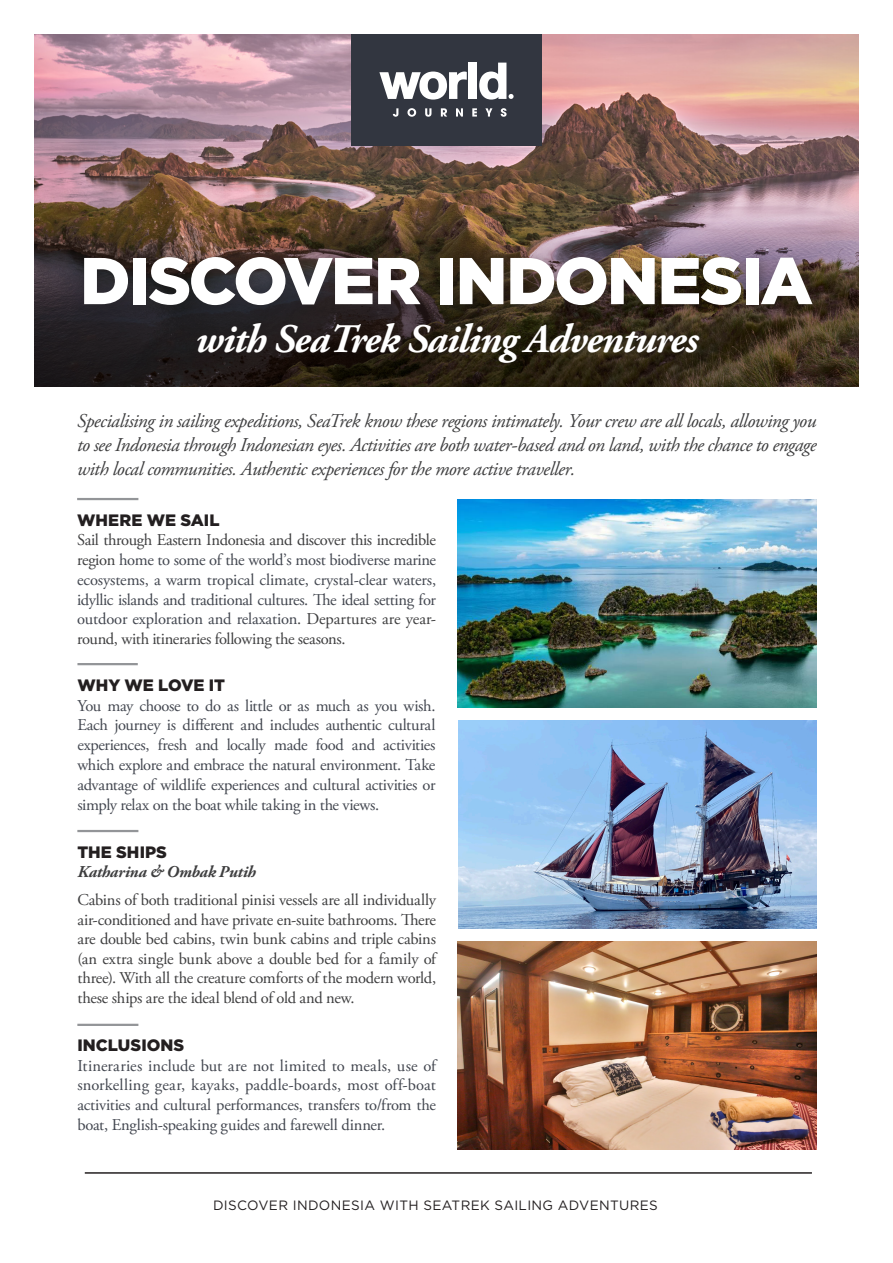
<style>
.page{position:relative;width:893px;height:1263px;background:#fff}
.page>*{position:absolute;margin:0;border:0;box-sizing:border-box;transform-origin:0 0}
.t1{font:900 66px "Gotham";letter-spacing:-.03em;color:#fff}
.t2{font:italic 700 40.5px "Adobe Garamond Pro";letter-spacing:-.025em;color:#fff}
.Body{font:italic 19.5px/24px "Adobe Garamond Pro";letter-spacing:-.025em;color:#3e3e3f;text-align:justify}
.Body-2{font:16.5px/19.8px "Adobe Garamond Pro";letter-spacing:-.015em;color:#42464f;text-align:justify}
.Body-3{font:16.5px/19.5px "Adobe Garamond Pro";letter-spacing:-.025em;color:#3e3e3f;text-align:justify}
.t3{font:900 16.5px "Gotham";color:#231f20}
.Body-4{font:italic 700 16.5px "Adobe Garamond Pro";letter-spacing:-.01em;color:#3e3e3f}
.t4{font:13.5px "Gotham";letter-spacing:.025em;color:#231f20}
.s1{color:#3e3e3f}
</style>
<div class="page">
<img style="left:34px;top:34px;width:825px;height:188px">
<svg style="left:34px;top:222px;width:825px;height:165px"></svg>
<div style="left:78px;top:251px;width:745px;height:66px;background:#231f20;opacity:.3"></div>
<div style="left:351px;top:34px;width:191px;height:111px;background:#323640"></div>
<svg style="left:379px;top:72px;width:88px;height:28px"></svg>
<div style="left:469px;top:63px;width:8px;height:36px;background:#fff"></div>
<svg style="left:393px;top:108px;width:5px;height:9px"></svg>
<svg style="left:407px;top:108px;width:9px;height:9px"></svg>
<svg style="left:425px;top:108px;width:6px;height:9px"></svg>
<svg style="left:441px;top:108px;width:6px;height:9px"></svg>
<svg style="left:456px;top:108px;width:7px;height:9px"></svg>
<svg style="left:472px;top:108px;width:5px;height:9px"></svg>
<svg style="left:485px;top:108px;width:7px;height:9px"></svg>
<svg style="left:501px;top:108px;width:6px;height:9px"></svg>
<svg style="left:479px;top:63px;width:35px;height:37px"></svg>
<div style="left:195px;top:320px;width:510px;height:48px;background:#231f20;opacity:.3"></div>
<hr style="left:77px;top:830px;width:61px;height:2px;background:#939598">
<img style="left:457px;top:500px;width:359px;height:207px">
<hr style="left:77px;top:498px;width:61px;height:2px;background:#939598">
<hr style="left:85px;top:1172px;width:727px;height:2px;background:#231f20">
<img style="left:458px;top:721px;width:358px;height:207px">
<hr style="left:77px;top:1024px;width:61px;height:2px;background:#939598">
<img style="left:457px;top:942px;width:359px;height:207px">
<hr style="left:77px;top:663px;width:61px;height:2px;background:#939598">
<p class="t1" style="left:80px;top:243px;width:734px">DISCOVER INDONESIA</p>
<p class="t2" style="left:195px;top:315px;width:504px">with SeaTrek Sailing Adventures</p>
<p class="Body" style="left:77px;top:409px;width:741px">Specialising in sailing expeditions, SeaTrek know these regions intimately. Your crew are all locals, allowing you to see Indonesia through Indonesian eyes. Activities are both water-based and on land, with the chance to engage with local communities. Authentic experiences for the more active traveller.</p>
<h2 class="t3" style="left:77px;top:510px;width:144px">WHERE WE SAIL</h2>
<p class="Body-2" style="left:77px;top:531px;width:361px"><span class="s1">Sail through Eastern Indonesia and discover this incredible region</span> home to some of the world’s most biodiverse marine ecosystems, a warm tropical climate, crystal-clear waters, idyllic islands and traditional cultures. The ideal setting for outdoor exploration and relaxation<span class="s1">. Departures are year&shy;round, with itineraries following the seasons.</span></p>
<h2 class="t3" style="left:77px;top:675px;width:149px">WHY WE LOVE IT</h2>
<h2 class="Body-2" style="left:77px;top:696px;width:360px">You may choose to do as little or as much as you wish.<br>Each journey is different and includes authentic cultural experiences, fresh and locally made food and activities which explore and embrace the natural environment. Take advantage of wildlife experiences and cultural activities or simply relax on the boat while taking in the views.</h2>
<h2 class="t3" style="left:77px;top:842px;width:91px">THE SHIPS</h2>
<p class="Body-4" style="left:77px;top:863px;width:180px">Katharina &amp; Ombak Putih</p>
<p class="Body-3" style="left:77px;top:891px;width:360px">Cabins of both traditional pinisi vessels are all individually air-conditioned and have private en-suite bathrooms. There are double bed cabins, twin bunk cabins and triple cabins (an extra single bunk above a double bed for a family of three). With all the creature comforts of the modern world, these ships are the ideal blend of old and new.</p>
<h2 class="t3" style="left:77px;top:1036px;width:108px">INCLUSIONS</h2>
<p class="Body-2" style="left:77px;top:1056px;width:360px">Itineraries include but are not limited to meals, use of snorkelling gear, kayaks, paddle-boards, most off-boat activities and cultural performances, transfers to/from the boat, English-speaking guides and farewell dinner.</p>
<p class="t4" style="left:213px;top:1198px;width:446px">DISCOVER INDONESIA WITH SEATREK SAILING ADVENTURES</p>
</div>
